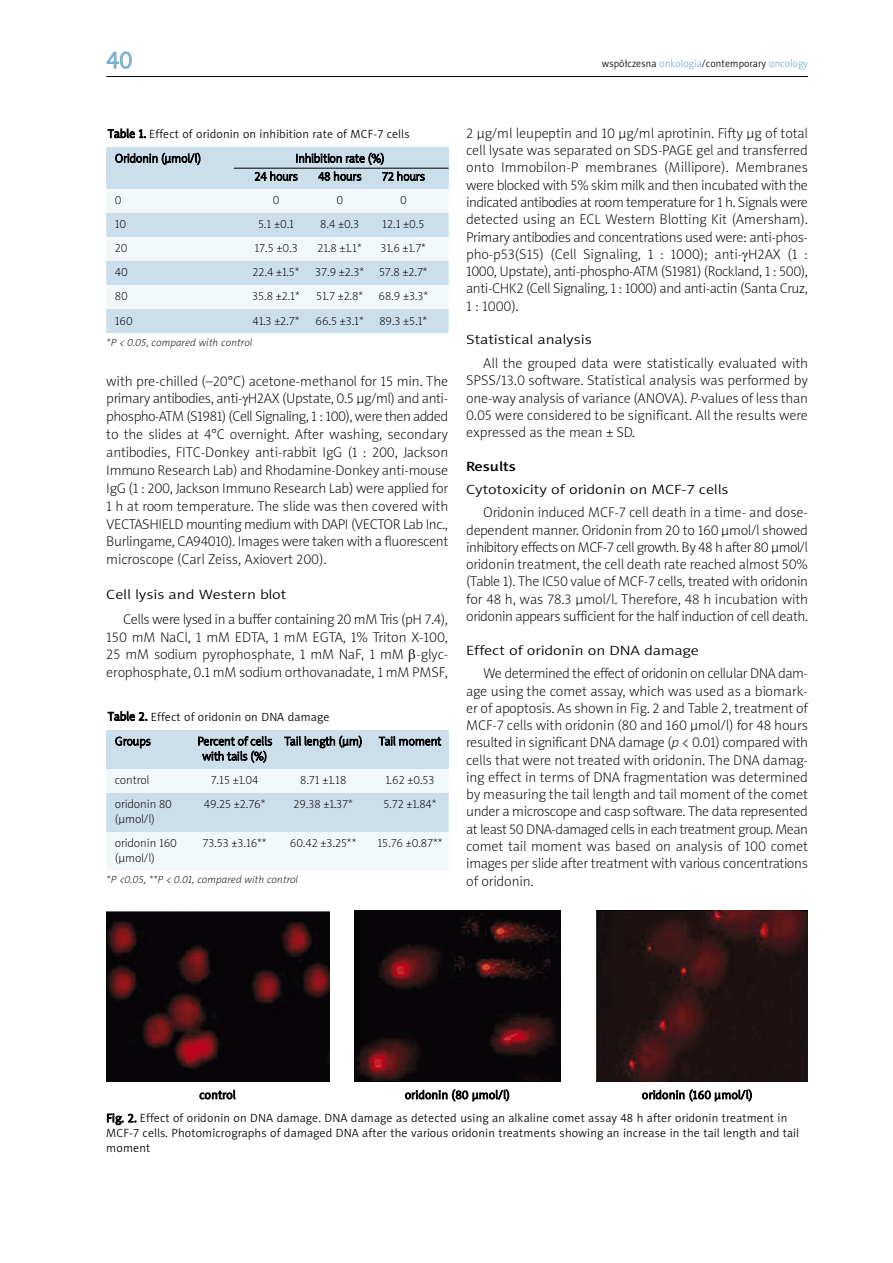
<style>
.page{position:relative;width:893px;height:1263px;background:#fff}
.page>*{position:absolute;margin:0;border:0;box-sizing:border-box;transform-origin:0 0}
.t1{font:24px "Naomi Sans EFNPS Light";color:#7caece}
.t2{font:14.25px/17.2px "Naomi Sans EFNPS Thin";letter-spacing:-.015em;color:#000;text-align:justify}
.t3{font:13.5px "Naomi Sans EFNPS Light";color:#000;scale:1.2 1}
.t4{font:13.5px "Naomi Sans EFNPS Medium";color:#000;scale:1.2 1}
.t5{font:12px/18px "Naomi Sans EFNPS Thin";color:#000}
.t6{font:12px/15px "Naomi Sans EFNPS Light";letter-spacing:.015em;color:#000}
.t7{font:italic 10.5px "Naomi Sans EFNPS Thin";letter-spacing:.015em;color:#000}
.t8{font:10.5px "Naomi Sans EFNPS Light";letter-spacing:.015em;color:#000;scale:.95 1}
.s1{color:#7caece}
.s2{font-style:italic}
</style>
<div class="page">
<div style="left:106px;top:160px;width:343px;height:170px;background:#f2f7fa"></div>
<div style="left:106px;top:147px;width:343px;height:24px;background:#cbdeeb"></div>
<hr style="left:234px;top:168px;width:215px;height:1px;background:#000">
<div style="left:106px;top:171px;width:343px;height:18px;background:#cbdeeb"></div>
<div style="left:106px;top:213px;width:343px;height:24px;background:#cbdeeb"></div>
<div style="left:106px;top:261px;width:343px;height:24px;background:#cbdeeb"></div>
<div style="left:106px;top:309px;width:343px;height:24px;background:#cbdeeb"></div>
<img style="left:106px;top:911px;width:223px;height:171px">
<img style="left:354px;top:911px;width:207px;height:171px">
<img style="left:597px;top:911px;width:211px;height:171px">
<div style="left:106px;top:743px;width:343px;height:126px;background:#f2f7fa"></div>
<div style="left:106px;top:730px;width:343px;height:24px;background:#cbdeeb"></div>
<div style="left:106px;top:751px;width:343px;height:18px;background:#cbdeeb"></div>
<div style="left:106px;top:793px;width:343px;height:24px;background:#cbdeeb"></div>
<div style="left:106px;top:814px;width:343px;height:18px;background:#cbdeeb"></div>
<hr style="left:106px;top:76px;width:702px;height:1px;background:#000">
<h1 class="t1" style="left:106px;top:51px;width:27px">40</h1>
<p class="t8" style="left:602px;top:60px;width:218px">współczesna <span class="s1">onkologia</span>/contemporary <span class="s1">oncology</span></p>
<p class="t6" style="left:108px;top:127px;width:303px">Table 1. Effect of oridonin on inhibition rate of MCF-7 cells</p>
<p class="t5" style="left:115px;top:150px;width:88px">Oridonin (µmol/l)</p>
<p class="t5" style="left:254px;top:150px;width:131px;text-indent:41px">Inhibition rate (%)<br>24 hours</p>
<p class="t5" style="left:318px;top:168px;width:45px">48 hours</p>
<p class="t5" style="left:382px;top:168px;width:45px">72 hours</p>
<p class="t5" style="left:115px;top:192px;width:8px">0</p>
<p class="t5" style="left:273px;top:192px;width:8px">0</p>
<p class="t5" style="left:336px;top:192px;width:8px">0</p>
<p class="t5" style="left:400px;top:192px;width:8px">0</p>
<p class="t5" style="left:115px;top:216px;width:13px">10</p>
<p class="t5" style="left:258px;top:216px;width:38px">5.1 ±0.1</p>
<p class="t5" style="left:320px;top:216px;width:40px">8.4 ±0.3</p>
<p class="t5" style="left:382px;top:216px;width:44px">12.1 ±0.5</p>
<p class="t5" style="left:115px;top:240px;width:14px">20</p>
<p class="t5" style="left:254px;top:240px;width:45px">17.5 ±0.3</p>
<p class="t5" style="left:318px;top:240px;width:46px">21.8 ±1.1*</p>
<p class="t5" style="left:381px;top:240px;width:47px">31.6 ±1.7*</p>
<p class="t5" style="left:115px;top:264px;width:14px">40</p>
<p class="t5" style="left:252px;top:264px;width:49px">22.4 ±1.5*</p>
<p class="t5" style="left:315px;top:264px;width:114px">37.9 ±2.3* 57.8 ±2.7*</p>
<p class="t5" style="left:115px;top:288px;width:14px">80</p>
<p class="t5" style="left:252px;top:288px;width:49px">35.8 ±2.1*</p>
<p class="t5" style="left:316px;top:288px;width:48px">51.7 ±2.8*</p>
<p class="t5" style="left:379px;top:288px;width:51px">68.9 ±3.3*</p>
<p class="t5" style="left:115px;top:312px;width:19px">160</p>
<p class="t5" style="left:253px;top:312px;width:48px">41.3 ±2.7*</p>
<p class="t5" style="left:316px;top:312px;width:50px">66.5 ±3.1*</p>
<p class="t5" style="left:379px;top:312px;width:49px">89.3 ±5.1*</p>
<p class="t7" style="left:106px;top:338px;width:148px">*P &lt; 0.05, compared with control</p>
<p class="t2" style="left:106px;top:373px;width:343px;line-height:17.9px">with pre-chilled (–20°C) acetone-methanol for 15 min. The primary antibodies, anti- H2AX (Upstate, 0.5 µg/ml) and anti&shy;phospho-ATM (S1981) (Cell Signaling, 1 : 100), were then added to the slides at 4°C overnight. After washing, secondary antibodies, FITC-Donkey anti-rabbit IgG (1 : 200, Jackson Immuno Research Lab) and Rhodamine-Donkey anti-mouse IgG (1 : 200, Jackson Immuno Research Lab) were applied for 1 h at room temperature. The slide was then covered with VECTASHIELD mounting medium with DAPI (VECTOR Lab Inc., Burlingame, CA94010). Images were taken with a fluorescent microscope (Carl Zeiss, Axiovert 200).</p>
<p class="t3" style="left:106px;top:590px;width:152px">Cell lysis and Western blot</p>
<p class="t2" style="left:106px;top:611px;width:343px;line-height:17.9px;text-indent:17px">Cells were lysed in a buffer containing 20 mM Tris (pH 7.4), 150 mM NaCl, 1 mM EDTA, 1 mM EGTA, 1% Triton X-100, 25 mM sodium pyrophosphate, 1 mM NaF, 1 mM -glyc&shy;erophosphate, 0.1 mM sodium orthovanadate, 1 mM PMSF,</p>
<p class="t6" style="left:108px;top:710px;width:223px">Table 2. Effect of oridonin on DNA damage</p>
<p class="t5" style="left:115px;top:733px;width:37px">Groups</p>
<p class="t5" style="left:197px;top:733px;width:166px">Percent of cells Tail length (µm)</p>
<p class="t5" style="left:379px;top:733px;width:64px">Tail moment</p>
<p class="t5" style="left:202px;top:748px;width:66px">with tails (%)</p>
<p class="t5" style="left:115px;top:772px;width:36px">control</p>
<p class="t5" style="left:211px;top:772px;width:49px">7.15 ±1.04</p>
<p class="t5" style="left:300px;top:772px;width:48px">8.71 ±1.18</p>
<p class="t5" style="left:385px;top:772px;width:51px">1.62 ±0.53</p>
<p class="t5" style="left:115px;top:796px;width:59px">oridonin 80</p>
<p class="t5" style="left:204px;top:796px;width:63px">49.25 ±2.76*</p>
<p class="t5" style="left:294px;top:796px;width:61px">29.38 ±1.37*</p>
<p class="t5" style="left:383px;top:796px;width:55px">5.72 ±1.84*</p>
<p class="t5" style="left:115px;top:808px;width:64px;line-height:24px">(µmol/l) oridonin 160</p>
<p class="t5" style="left:202px;top:835px;width:66px">73.53 ±3.16**</p>
<p class="t5" style="left:290px;top:835px;width:68px">60.42 ±3.25**</p>
<p class="t5" style="left:377px;top:835px;width:67px">15.76 ±0.87**</p>
<p class="t5" style="left:115px;top:850px;width:42px">(µmol/l)</p>
<p class="t7" style="left:106px;top:876px;width:193px">*P &lt;0.05, **P &lt; 0.01, compared with control</p>
<p class="t2" style="left:466px;top:126px;width:343px">2 µg/ml leupeptin and 10 µg/ml aprotinin. Fifty µg of total cell lysate was separated on SDS-PAGE gel and transferred onto Immobilon-P membranes (Millipore). Membranes were blocked with 5% skim milk and then incubated with the indicated antibodies at room temperature for 1 h. Signals were detected using an ECL Western Blotting Kit (Amersham).<br>Primary antibodies and concentrations used were: anti-phos&shy;pho-p53(S15) (Cell Signaling, 1 : 1000); anti- H2AX (1 :<br>1000, Upstate), anti-phospho-ATM (S1981) (Rockland, 1 : 500), anti-CHK2 (Cell Signaling, 1 : 1000) and anti-actin (Santa Cruz, 1 : 1000).</p>
<p class="t3" style="left:466px;top:335px;width:106px">Statistical analysis</p>
<p class="t2" style="left:466px;top:356px;width:343px;text-indent:17px">All the grouped data were statistically evaluated with SPSS/13.0 software. Statistical analysis was performed by one-way analysis of variance (ANOVA). <span class="s2">P</span>-values of less than 0.05 were considered to be significant. All the results were expressed as the mean ± SD.</p>
<p class="t4" style="left:466px;top:461px;width:43px">Results</p>
<p class="t3" style="left:466px;top:484px;width:220px">Cytotoxicity of oridonin on MCF-7 cells</p>
<p class="t2" style="left:466px;top:505px;width:343px;text-indent:17px">Oridonin induced MCF-7 cell death in a time- and dose&shy;dependent manner. Oridonin from 20 to 160 µmol/l showed inhibitory effects on MCF-7 cell growth. By 48 h after 80 µmol/l oridonin treatment, the cell death rate reached almost 50% (Table 1). The IC50 value of MCF-7 cells, treated with oridonin for 48 h, was 78.3 µmol/l. Therefore, 48 h incubation with oridonin appears sufficient for the half induction of cell death.</p>
<p class="t3" style="left:466px;top:645px;width:196px">Effect of oridonin on DNA damage</p>
<p class="t2" style="left:466px;top:666px;width:343px;text-indent:17px">We determined the effect of oridonin on cellular DNA dam&shy;age using the comet assay, which was used as a biomark&shy;er of apoptosis. As shown in Fig. 2 and Table 2, treatment of MCF-7 cells with oridonin (80 and 160 µmol/l) for 48 hours resulted in significant DNA damage (<span class="s2">p</span> &lt; 0.01) compared with cells that were not treated with oridonin. The DNA damag&shy;ing effect in terms of DNA fragmentation was determined by measuring the tail length and tail moment of the comet under a microscope and casp software. The data represented at least 50 DNA-damaged cells in each treatment group. Mean comet tail moment was based on analysis of 100 comet images per slide after treatment with various concentrations of oridonin.</p>
<p class="t6" style="left:199px;top:1088px;width:38px">control</p>
<p class="t6" style="left:405px;top:1088px;width:106px">oridonin (80 µmol/l)</p>
<p class="t6" style="left:642px;top:1088px;width:112px">oridonin (160 µmol/l)</p>
<p class="t6" style="left:106px;top:1112px;width:694px">Fig. 2. Effect of oridonin on DNA damage. DNA damage as detected using an alkaline comet assay 48 h after oridonin treatment in<br>MCF-7 cells. Photomicrographs of damaged DNA after the various oridonin treatments showing an increase in the tail length and tail moment</p>
</div>
